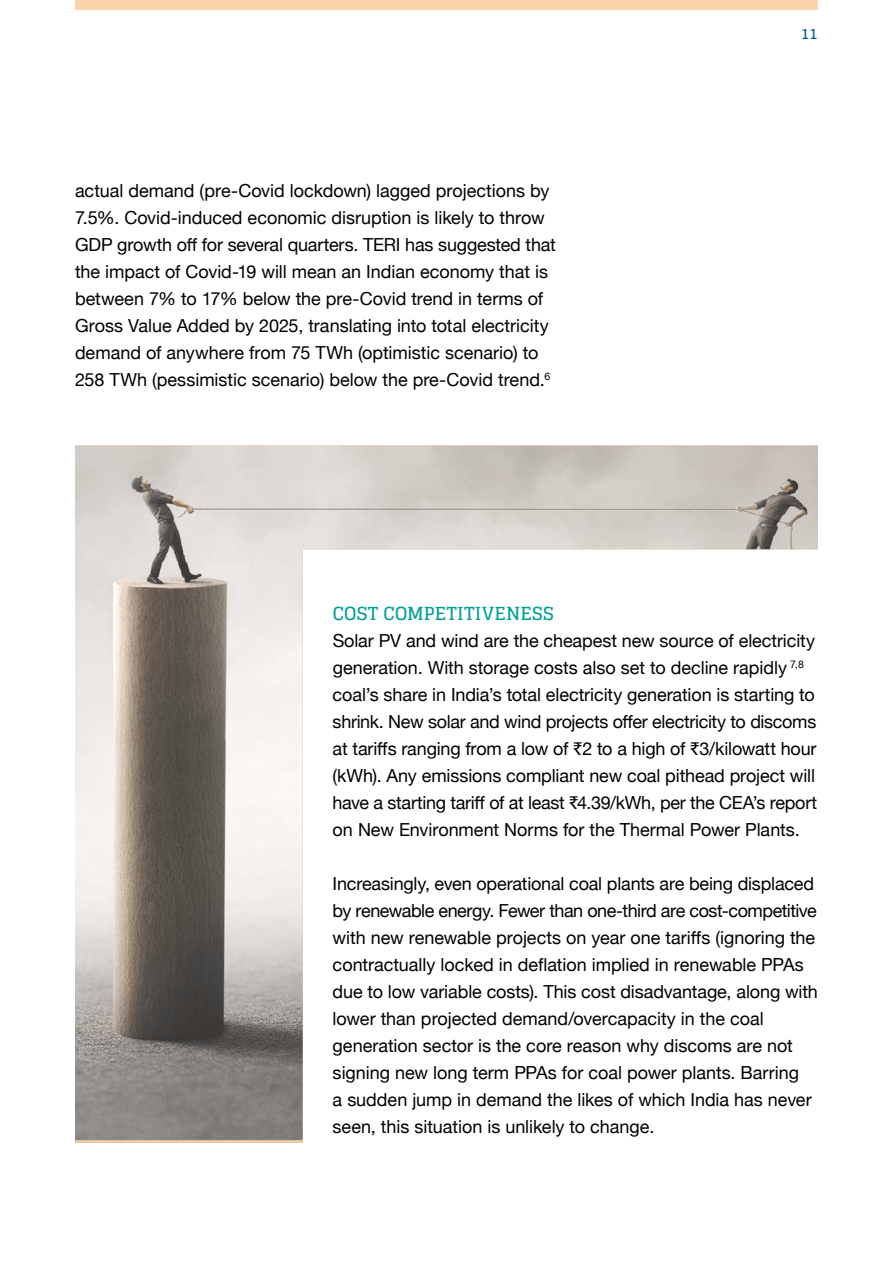
<style>
.page{position:relative;width:893px;height:1263px;background:#fff}
.page>*{position:absolute;margin:0;border:0;box-sizing:border-box;transform-origin:0 0}
.t1{font:18px/27px "Helvetica Neue";letter-spacing:-.005em;color:#000}
.t2{font:700 18px "Glegoo";letter-spacing:.015em;color:#00a097}
.t3{font:700 15px "Glegoo";color:#00638f}
</style>
<div class="page">
<svg style="left:75px;top:446px;width:743px;height:697px"></svg>
<div style="left:75px;top:0;width:743px;height:9px;background:#fbd4ab"></div>
<p class="t1" style="left:75px;top:178px;width:482px">actual demand (pre-Covid lockdown) lagged projections by 7.5%. Covid-induced economic disruption is likely to throw GDP growth off for several quarters. TERI has suggested that the impact of Covid-19 will mean an Indian economy that is between 7% to 17% below the pre-Covid trend in terms of Gross Value Added by 2025, translating into total electricity demand of anywhere from 75 TWh (optimistic scenario) to 258 TWh (pessimistic scenario) below the pre-Covid trend.<sup>6</sup></p>
<p class="t3" style="left:801px;top:25px;width:19px">11</p>
<p class="t2" style="left:333px;top:603px;width:223px">COST COMPETITIVENESS</p>
<p class="t1" style="left:333px;top:628px;width:486px">Solar PV and wind are the cheapest new source of electricity generation. With storage costs also set to decline rapidly <sup>7,8 </sup>coal’s share in India’s total electricity generation is starting to shrink. New solar and wind projects offer electricity to discoms at tariffs ranging from a low of ₹2 to a high of ₹3/kilowatt hour (kWh). Any emissions compliant new coal pithead project will have a starting tariff of at least ₹4.39/kWh, per the CEA’s report on New Environment Norms for the Thermal Power Plants.</p>
<p class="t1" style="left:333px;top:871px;width:487px">Increasingly, even operational coal plants are being displaced by renewable energy. Fewer than one-third are cost-competitive with new renewable projects on year one tariffs (ignoring the contractually locked in deflation implied in renewable PPAs due to low variable costs). This cost disadvantage, along with lower than projected demand/overcapacity in the coal generation sector is the core reason why discoms are not signing new long term PPAs for coal power plants. Barring<br>a sudden jump in demand the likes of which India has never seen, this situation is unlikely to change.</p>
</div>
